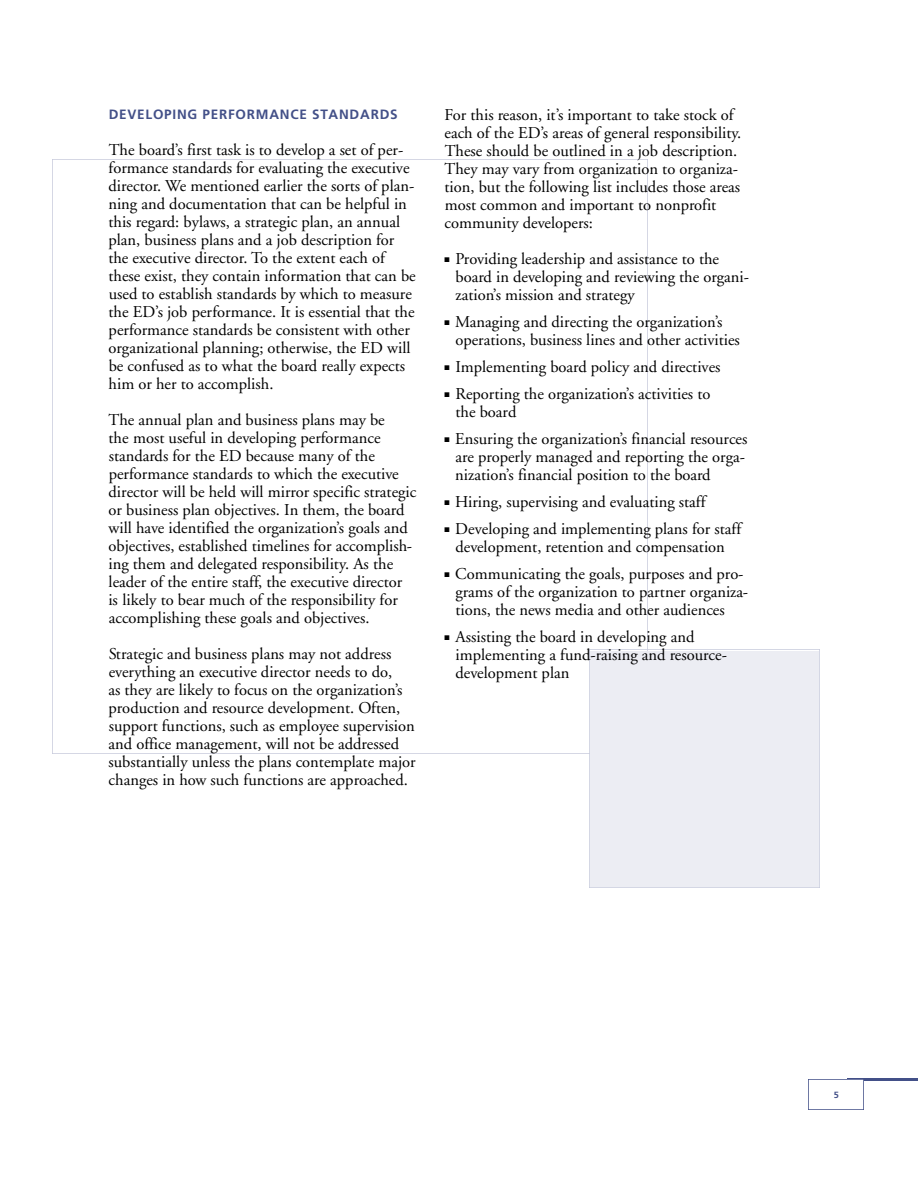
<style>
.page{position:relative;width:918px;height:1188px;background:#fff}
.page>*{position:absolute;margin:0;border:0;box-sizing:border-box;transform-origin:0 0}
.t1{font:16.5px/18px "Adobe Garamond";color:#000}
.t2{font:700 13.5px "Frutiger";letter-spacing:.055em;color:#435088}
.t3{font:700 9px "Frutiger";color:#435088}
</style>
<div class="page">
<hr style="left:848px;top:1078px;width:70px;height:3px;background:#435088">
<img style="left:809px;top:1079px;width:54px;height:31px">
<p class="t2" style="left:109px;top:108px;width:290px">DEVELOPING PERFORMANCE STANDARDS</p>
<p class="t1" style="left:108px;top:142px;width:309px">The board’s first task is to develop a set of per&shy;formance standards for evaluating the executive director. We mentioned earlier the sorts of plan&shy;ning and documentation that can be helpful in this regard: bylaws, a strategic plan, an annual plan, business plans and a job description for the executive director. To the extent each of these exist, they contain information that can be used to establish standards by which to measure the ED’s job performance. It is essential that the performance standards be consistent with other organizational planning; otherwise, the ED will be confused as to what the board really expects him or her to accomplish.</p>
<p class="t1" style="left:108px;top:412px;width:310px">The annual plan and business plans may be<br>the most useful in developing performance standards for the ED because many of the performance standards to which the executive director will be held will mirror specific strategic or business plan objectives. In them, the board will have identified the organization’s goals and objectives, established timelines for accomplish&shy;ing them and delegated responsibility. As the leader of the entire staff, the executive director<br>is likely to bear much of the responsibility for accomplishing these goals and objectives.</p>
<p class="t1" style="left:108px;top:646px;width:309px">Strategic and business plans may not address everything an executive director needs to do,<br>as they are likely to focus on the organization’s production and resource development. Often, support functions, such as employee supervision and office management, will not be addressed substantially unless the plans contemplate major changes in how such functions are approached.</p>
<p class="t1" style="left:444px;top:108px;width:298px">For this reason, it’s important to take stock of each of the ED’s areas of general responsibility.<br>These should be outlined in a job description.<br>They may vary from organization to organiza&shy;tion, but the following list includes those areas most common and important to nonprofit community developers:</p>
<p class="t1" style="left:456px;top:252px;width:295px;text-indent:-11px">■ Providing leadership and assistance to the board in developing and reviewing the organi&shy;zation’s mission and strategy</p>
<p class="t1" style="left:455px;top:315px;width:286px;text-indent:-11px">■ Managing and directing the organization’s operations, business lines and other activities</p>
<p class="t1" style="left:444px;top:360px;width:278px">■ Implementing board policy and directives</p>
<p class="t1" style="left:455px;top:387px;width:256px;text-indent:-11px">■ Reporting the organization’s activities to the board</p>
<p class="t1" style="left:455px;top:432px;width:294px;text-indent:-11px">■ Ensuring the organization’s financial resources are properly managed and reporting the orga&shy;nization’s financial position to the board</p>
<p class="t1" style="left:445px;top:495px;width:262px">■ Hiring, supervising and evaluating staff</p>
<p class="t1" style="left:445px;top:522px;width:298px;text-align:center">■ Developing and implementing plans for staff development, retention and compensation</p>
<p class="t1" style="left:455px;top:567px;width:294px;text-indent:-11px">■ Communicating the goals, purposes and pro&shy;grams of the organization to partner organiza&shy;tions, the news media and other audiences</p>
<p class="t1" style="left:456px;top:630px;width:273px;text-indent:-11px">■ Assisting the board in developing and implementing a fund-raising and resource&shy;development plan</p>
<p class="t3" style="left:834px;top:1091px;width:7px">5</p>
</div>
